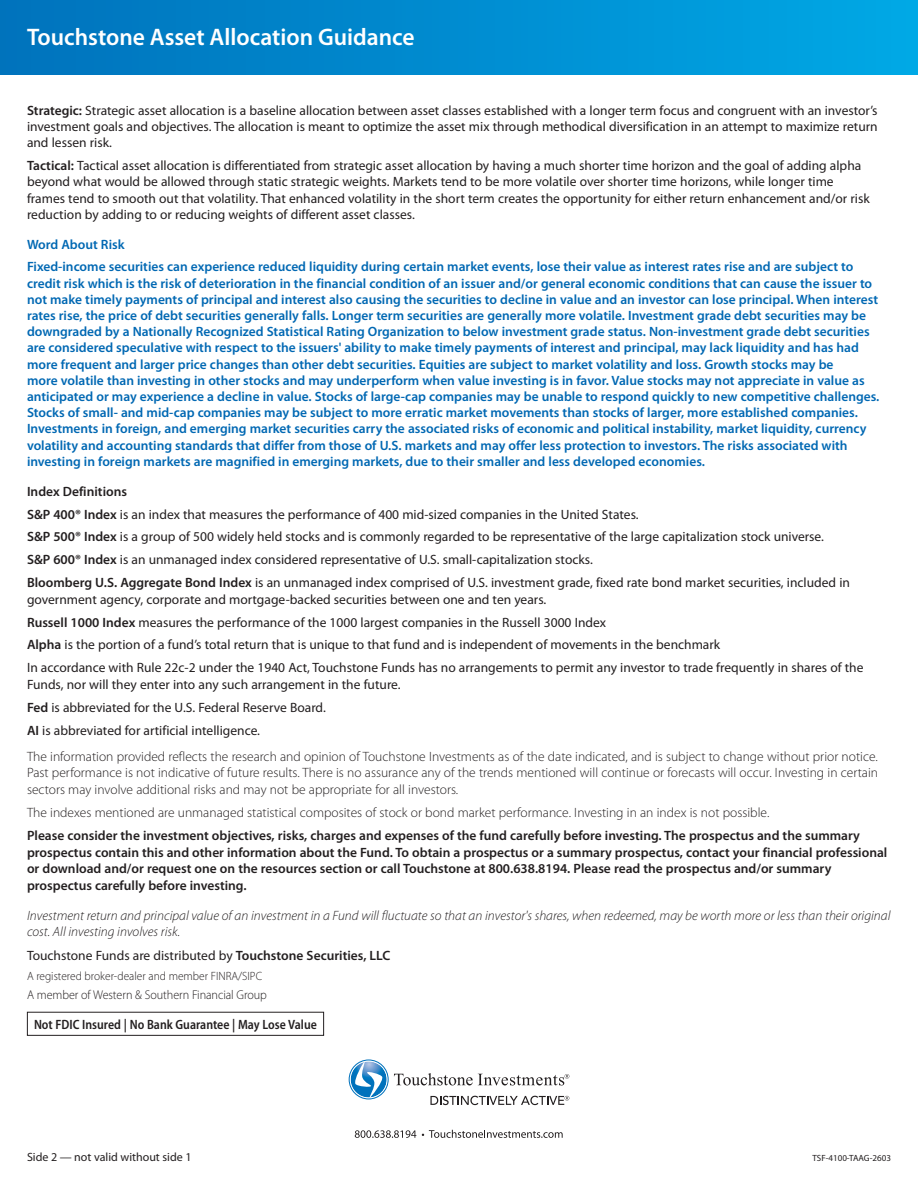
<style>
.page{position:relative;width:918px;height:1188px;background:#fff}
.page>*{position:absolute;margin:0;border:0;box-sizing:border-box;transform-origin:0 0}
.t1{font:600 24px "Myriad Pro";color:#fff}
.t2{font:13.5px/23px "Myriad Pro";color:#231f20}
.t3{font:600 13.5px/16.2px "Myriad Pro";color:#0168b3}
.t4{font:300 13.5px/16.5px "Myriad Pro";color:#231f20;text-align:justify}
.t5{font:600 13.5px/16.5px "Myriad Pro";color:#231f20}
.t6{font:italic 300 13.5px/16.5px "Myriad Pro";color:#231f20}
.t7{font:600 semi-condensed 13.5px "Myriad Pro";color:#231f20;scale:.95 1}
.t8{font:300 12.75px "Myriad Pro";letter-spacing:-.005em;color:#231f20;scale:.95 1}
.t9{font:300 12px "Myriad Pro";color:#231f20;scale:.95 1}
.t10{font:12px "Myriad Pro";color:#231f20}
.t11{font:9px "Myriad Pro";color:#231f20}
.s1{font-weight:600}
</style>
<div class="page">
<svg style="left:355px;top:1130px;width:61px;height:8px"></svg>
<svg style="left:422px;top:1130px;width:141px;height:8px"></svg>
<svg style="left:349px;top:1059px;width:220px;height:46px"></svg>
<div style="left:27px;top:1012px;width:297px;height:24px;border:1px solid #231f20"></div>
<div style="left:0;top:0;width:918px;height:74px;background:linear-gradient(to right,#0072bc,#00a8e5)"></div>
<h1 class="t1" style="left:27px;top:24px;width:389px">Touchstone Asset Allocation Guidance</h1>
<p class="t2" style="left:27px;top:103px;width:852px;line-height:16.2px;text-align:justify"><span class="s1">Strategic:</span> Strategic asset allocation is a baseline allocation between asset classes established with a longer term focus and congruent with an investor’s investment goals and objectives. The allocation is meant to optimize the asset mix through methodical diversification in an attempt to maximize return and lessen risk.</p>
<p class="t2" style="left:27px;top:158px;width:844px;line-height:16.2px"><span class="s1">Tactical:</span> Tactical asset allocation is differentiated from strategic asset allocation by having a much shorter time horizon and the goal of adding alpha beyond what would be allowed through static strategic weights. Markets tend to be more volatile over shorter time horizons, while longer time frames tend to smooth out that volatility. That enhanced volatility in the short term creates the opportunity for either return enhancement and/or risk reduction by adding to or reducing weights of different asset classes.</p>
<p class="t3" style="left:27px;top:233px;width:828px;line-height:23px">Word About Risk<br>Fixed-income securities can experience reduced liquidity during certain market events, lose their value as interest rates rise and are subject to</p>
<p class="t3" style="left:27px;top:275px;width:854px">credit risk which is the risk of deterioration in the financial condition of an issuer and/or general economic conditions that can cause the issuer to not make timely payments of principal and interest also causing the securities to decline in value and an investor can lose principal. When interest rates rise, the price of debt securities generally falls. Longer term securities are generally more volatile. Investment grade debt securities may be downgraded by a Nationally Recognized Statistical Rating Organization to below investment grade status. Non-investment grade debt securities are considered speculative with respect to the issuers' ability to make timely payments of interest and principal, may lack liquidity and has had more frequent and larger price changes than other debt securities. Equities are subject to market volatility and loss. Growth stocks may be<br>more volatile than investing in other stocks and may underperform when value investing is in favor. Value stocks may not appreciate in value as anticipated or may experience a decline in value. Stocks of large-cap companies may be unable to respond quickly to new competitive challenges.<br>Stocks of small- and mid-cap companies may be subject to more erratic market movements than stocks of larger, more established companies.<br>Investments in foreign, and emerging market securities carry the associated risks of economic and political instability, market liquidity, currency volatility and accounting standards that differ from those of U.S. markets and may offer less protection to investors. The risks associated with investing in foreign markets are magnified in emerging markets, due to their smaller and less developed economies.</p>
<p class="t2" style="left:27px;top:480px;width:825px"><span class="s1">Index Definitions<br>S&amp;P 400® Index</span> is an index that measures the performance of 400 mid-sized companies in the United States.<br><span class="s1">S&amp;P 500® Index</span> is a group of 500 widely held stocks and is commonly regarded to be representative of the large capitalization stock universe.<br><span class="s1">S&amp;P 600® Index</span> is an unmanaged index considered representative of U.S. small-capitalization stocks.<br><span class="s1">Bloomberg U.S. Aggregate Bond Index</span> is an unmanaged index comprised of U.S. investment grade, fixed rate bond market securities, included in</p>
<p class="t2" style="left:27px;top:588px;width:838px">government agency, corporate and mortgage-backed securities between one and ten years.<br><span class="s1">Russell 1000 Index</span> measures the performance of the 1000 largest companies in the Russell 3000 Index<br><span class="s1">Alpha</span> is the portion of a fund’s total return that is unique to that fund and is independent of movements in the benchmark<br>In accordance with Rule 22c-2 under the 1940 Act, Touchstone Funds has no arrangements to permit any investor to trade frequently in shares of the</p>
<p class="t2" style="left:27px;top:673px;width:375px">Funds, nor will they enter into any such arrangement in the future.<br><span class="s1">Fed</span> is abbreviated for the U.S. Federal Reserve Board.<br><span class="s1">AI</span> is abbreviated for artificial intelligence.</p>
<p class="t4" style="left:27px;top:748px;width:853px">The information provided reflects the research and opinion of Touchstone Investments as of the date indicated, and is subject to change without prior notice.<br>Past performance is not indicative of future results. There is no assurance any of the trends mentioned will continue or forecasts will occur. Investing in certain sectors may involve additional risks and may not be appropriate for all investors.</p>
<p class="t4" style="left:27px;top:805px;width:744px">The indexes mentioned are unmanaged statistical composites of stock or bond market performance. Investing in an index is not possible.</p>
<p class="t5" style="left:27px;top:828px;width:862px">Please consider the investment objectives, risks, charges and expenses of the fund carefully before investing. The prospectus and the summary prospectus contain this and other information about the Fund. To obtain a prospectus or a summary prospectus, contact your financial professional or download and/or request one on the resources section or call Touchstone at 800.638.8194. Please read the prospectus and/or summary prospectus carefully before investing.</p>
<p class="t6" style="left:27px;top:908px;width:865px">Investment return and principal value of an investment in a Fund will fluctuate so that an investor's shares, when redeemed, may be worth more or less than their original cost. All investing involves risk.</p>
<p class="t2" style="left:27px;top:944px;width:365px">Touchstone Funds are distributed by <span class="s1">Touchstone Securities, LLC</span></p>
<p class="t9" style="left:27px;top:970px;width:249px">A registered broker-dealer and member FINRA/SIPC</p>
<p class="t8" style="left:27px;top:988px;width:254px">A member of Western &amp; Southern Financial Group</p>
<p class="t7" style="left:34px;top:1017px;width:299px">Not FDIC Insured | No Bank Guarantee | May Lose Value</p>
<p class="t10" style="left:27px;top:1150px;width:166px">Side 2 — not valid without side 1</p>
<p class="t11" style="left:812px;top:1153px;width:80px">TSF-4100-TAAG-2603</p>
</div>
